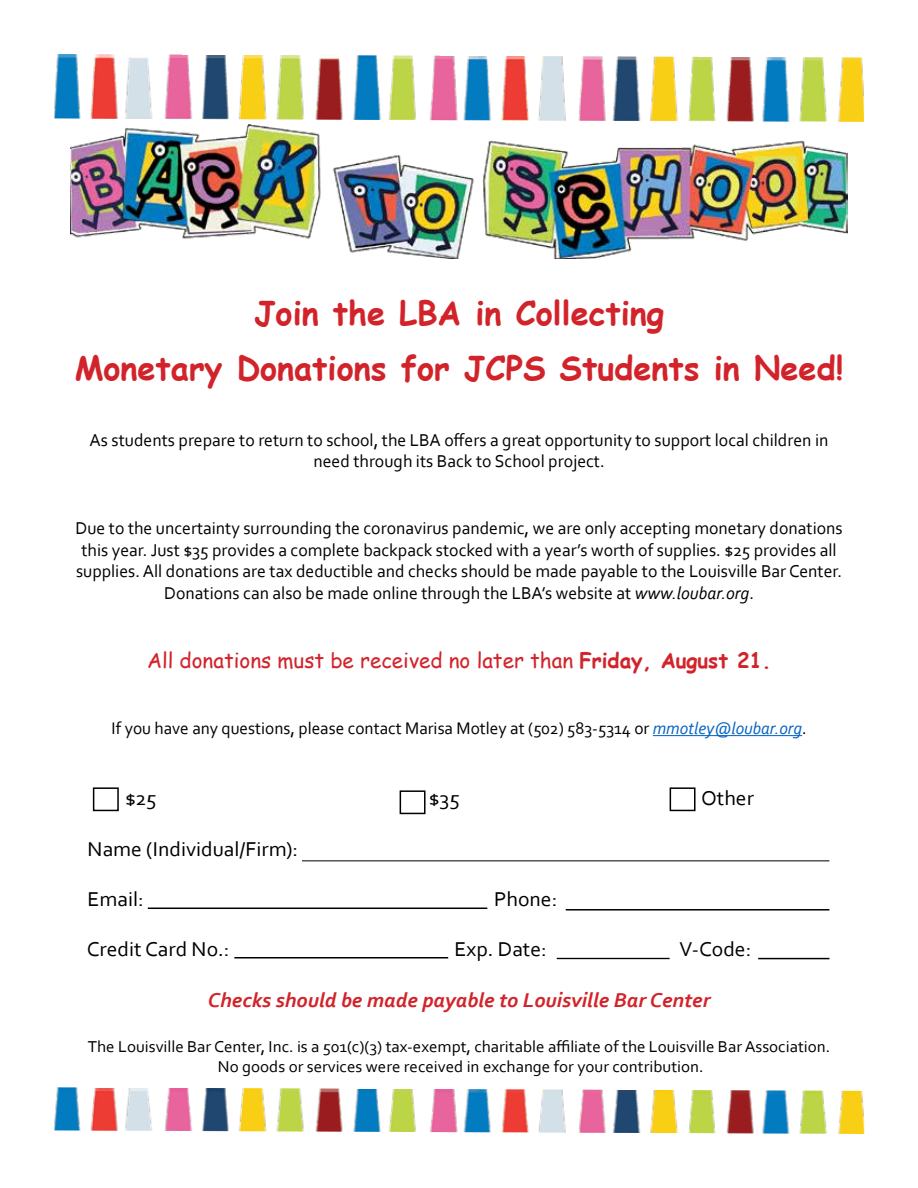
<style>
.page{position:relative;width:918px;height:1188px;background:#fff}
.page>*{position:absolute;margin:0;border:0;box-sizing:border-box;transform-origin:0 0}
.t1{font:700 33px/54.9px "Comic Sans MS";color:#d2232a;text-align:center}
.t2{font:21px "Corbel";color:#000}
.t3{font:21px "Comic Sans MS";color:#d2232a}
.t4{font:italic 700 21px "Corbel";color:#d2232a}
.t5{font:18px/21.6px "Corbel";color:#000;text-align:center}
.t6{font:17.55px "Corbel";color:#000}
.t7{font:16.5px/19.8px "Corbel";color:#000;text-align:center}
.s1{font-style:italic}
.s2{font-weight:700}
.s3{font-style:italic;color:#0563c1}
</style>
<div class="page">
<img style="left:70px;top:124px;width:778px;height:135px">
<img style="left:54px;top:1087px;width:810px;height:47px">
<img style="left:54px;top:54px;width:810px;height:68px">
<hr style="left:653px;top:735px;width:149px;height:1px;background:#0563c1">
<div style="left:93px;top:787px;width:26px;height:24px;border:2px solid #000"></div>
<div style="left:400px;top:790px;width:26px;height:24px;border:2px solid #000"></div>
<div style="left:670px;top:787px;width:26px;height:24px;border:2px solid #000"></div>
<hr style="left:302px;top:860px;width:527px;height:1px;background:#000">
<hr style="left:148px;top:908px;width:339px;height:1px;background:#000">
<hr style="left:566px;top:909px;width:263px;height:2px;background:#000">
<hr style="left:234px;top:957px;width:214px;height:1px;background:#000">
<hr style="left:557px;top:958px;width:113px;height:1px;background:#000">
<hr style="left:758px;top:958px;width:71px;height:1px;background:#000">
<h1 class="t1" style="left:75px;top:284px;width:770px">Join the LBA in Collecting<br>Monetary Donations for JCPS Students in Need!</h1>
<p class="t5" style="left:90px;top:429px;width:740px">As students prepare to return to school, the LBA offers a great opportunity to support local children in need through its Back to School project.</p>
<p class="t5" style="left:75px;top:517px;width:769px">Due to the uncertainty surrounding the coronavirus pandemic, we are only accepting monetary donations this year. Just $35 provides a complete backpack stocked with a year’s worth of supplies. $25 provides all supplies. All donations are tax deductible and checks should be made payable to the Louisville Bar Center.<br>Donations can also be made online through the LBA’s website at <span class="s1">www.loubar.org</span>.</p>
<p class="t3" style="left:147px;top:645px;width:626px">All donations must be received no later than <span class="s2">Friday, August 21.</span></p>
<p class="t6" style="left:112px;top:717px;width:697px">If you have any questions, please contact Marisa Motley at (502) 583-5314 or <span class="s3">mmotley@loubar.org</span>.</p>
<p class="t2" style="left:125px;top:785px;width:33px">$25</p>
<p class="t2" style="left:429px;top:785px;width:32px">$35</p>
<p class="t2" style="left:701px;top:785px;width:54px">Other</p>
<p class="t2" style="left:88px;top:836px;width:212px">Name (Individual/Firm):</p>
<p class="t2" style="left:88px;top:886px;width:58px">Email:</p>
<p class="t2" style="left:494px;top:886px;width:65px">Phone:</p>
<p class="t2" style="left:87px;top:936px;width:144px">Credit Card No.:</p>
<p class="t2" style="left:455px;top:936px;width:94px">Exp. Date:</p>
<p class="t2" style="left:680px;top:936px;width:73px">V-Code:</p>
<p class="t4" style="left:208px;top:987px;width:504px">Checks should be made payable to Louisville Bar Center</p>
<p class="t7" style="left:88px;top:1036px;width:744px">The Louisville Bar Center, Inc. is a 501(c)(3) tax-exempt, charitable affiliate of the Louisville Bar Association.<br>No goods or services were received in exchange for your contribution.</p>
</div>
